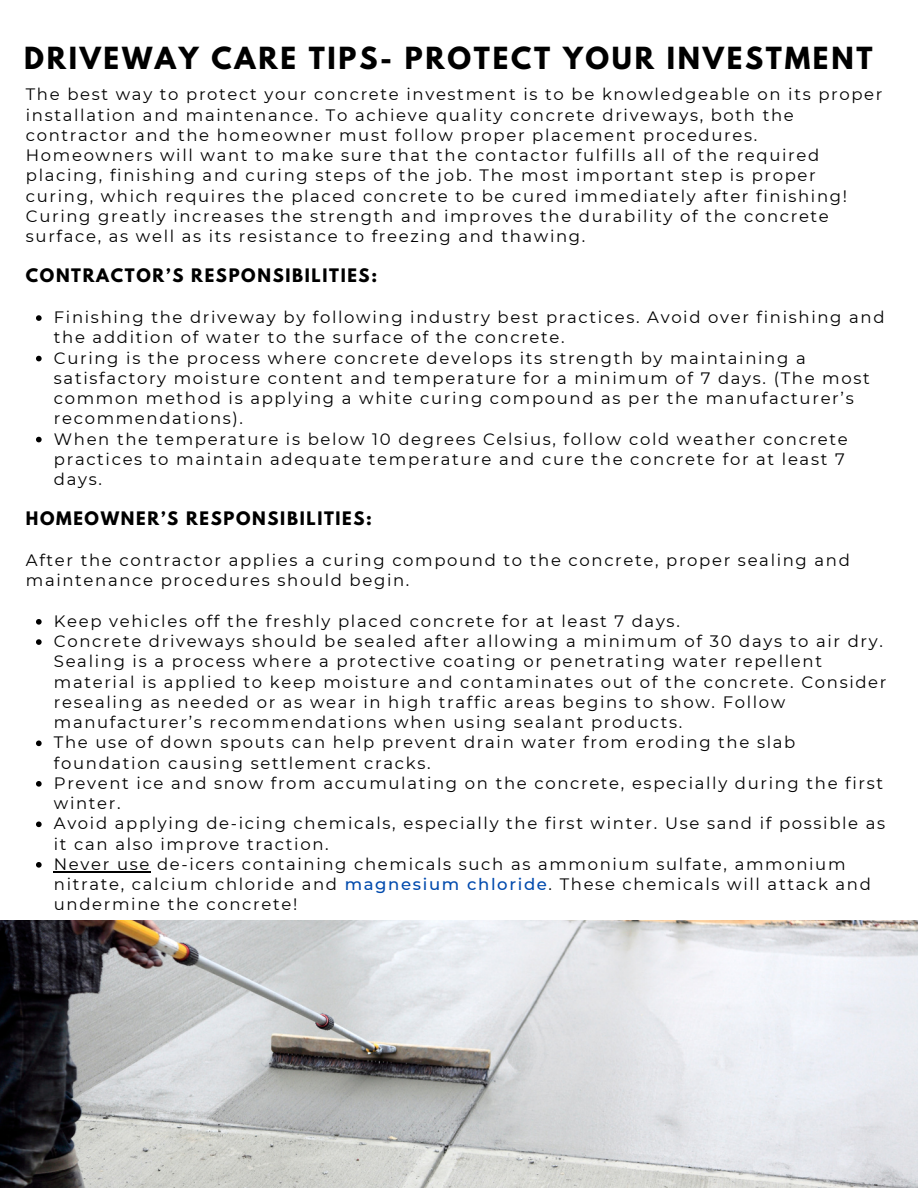
<style>
.page{position:relative;width:918px;height:1188px;background:#fff}
.page>*{position:absolute;margin:0;border:0;box-sizing:border-box;transform-origin:0 0}
.t1{font:700 27px "League Spartan";letter-spacing:.1em;color:#000}
.t2{font:16.5px/20.2px "Montserrat";letter-spacing:.1em;color:#000}
.t3{font:700 16.5px "League Spartan";letter-spacing:.1em;color:#000}
.s1{font-weight:500;color:#004aad}
</style>
<div class="page">
<img style="left:0;top:921px;width:918px;height:267px">
<svg style="left:36px;top:315px;width:6px;height:6px"></svg>
<svg style="left:36px;top:356px;width:6px;height:5px"></svg>
<svg style="left:36px;top:437px;width:6px;height:5px"></svg>
<svg style="left:36px;top:619px;width:6px;height:6px"></svg>
<svg style="left:36px;top:639px;width:6px;height:6px"></svg>
<svg style="left:36px;top:741px;width:6px;height:5px"></svg>
<svg style="left:36px;top:781px;width:6px;height:6px"></svg>
<svg style="left:36px;top:822px;width:6px;height:5px"></svg>
<svg style="left:36px;top:862px;width:6px;height:6px"></svg>
<hr style="left:54px;top:871px;width:97px;height:1px;background:#000">
<p class="t1" style="left:24px;top:44px;width:850px">DRIVEWAY CARE TIPS- PROTECT YOUR INVESTMENT</p>
<p class="t2" style="left:26px;top:84px;width:858px">The best way to protect your concrete investment is to be knowledgeable on its proper installation and maintenance. To achieve quality concrete driveways, both the contractor and the homeowner must follow proper placement procedures.<br>Homeowners will want to make sure that the contactor fulfills all of the required placing, finishing and curing steps of the job. The most important step is proper curing, which requires the placed concrete to be cured immediately after finishing!<br>Curing greatly increases the strength and improves the durability of the concrete surface, as well as its resistance to freezing and thawing.</p>
<p class="t3" style="left:26px;top:267px;width:353px">CONTRACTOR’S RESPONSIBILITIES:</p>
<p class="t2" style="left:54px;top:307px;width:832px">Finishing the driveway by following industry best practices. Avoid over finishing and the addition of water to the surface of the concrete.</p>
<p class="t2" style="left:54px;top:348px;width:817px">Curing is the process where concrete develops its strength by maintaining a satisfactory moisture content and temperature for a minimum of 7 days. (The most common method is applying a white curing compound as per the manufacturer’s recommendations).</p>
<p class="t2" style="left:54px;top:429px;width:795px">When the temperature is below 10 degrees Celsius, follow cold weather concrete practices to maintain adequate temperature and cure the concrete for at least 7 days.</p>
<p class="t3" style="left:26px;top:510px;width:348px">HOMEOWNER’S RESPONSIBILITIES:</p>
<p class="t2" style="left:26px;top:550px;width:826px">After the contractor applies a curing compound to the concrete, proper sealing and maintenance procedures should begin.</p>
<p class="t2" style="left:54px;top:611px;width:627px">Keep vehicles off the freshly placed concrete for at least 7 days.</p>
<p class="t2" style="left:54px;top:631px;width:834px">Concrete driveways should be sealed after allowing a minimum of 30 days to air dry.<br>Sealing is a process where a protective coating or penetrating water repellent material is applied to keep moisture and contaminates out of the concrete. Consider resealing as needed or as wear in high traffic areas begins to show. Follow manufacturer’s recommendations when using sealant products.</p>
<p class="t2" style="left:54px;top:732px;width:743px">The use of down spouts can help prevent drain water from eroding the slab foundation causing settlement cracks.</p>
<p class="t2" style="left:54px;top:773px;width:831px">Prevent ice and snow from accumulating on the concrete, especially during the first winter.</p>
<p class="t2" style="left:54px;top:813px;width:833px">Avoid applying de-icing chemicals, especially the first winter. Use sand if possible as it can also improve traction.</p>
<p class="t2" style="left:54px;top:854px;width:819px">Never use de-icers containing chemicals such as ammonium sulfate, ammonium nitrate, calcium chloride and <span class="s1">magnesium chloride</span>. These chemicals will attack and undermine the concrete!</p>
</div>
